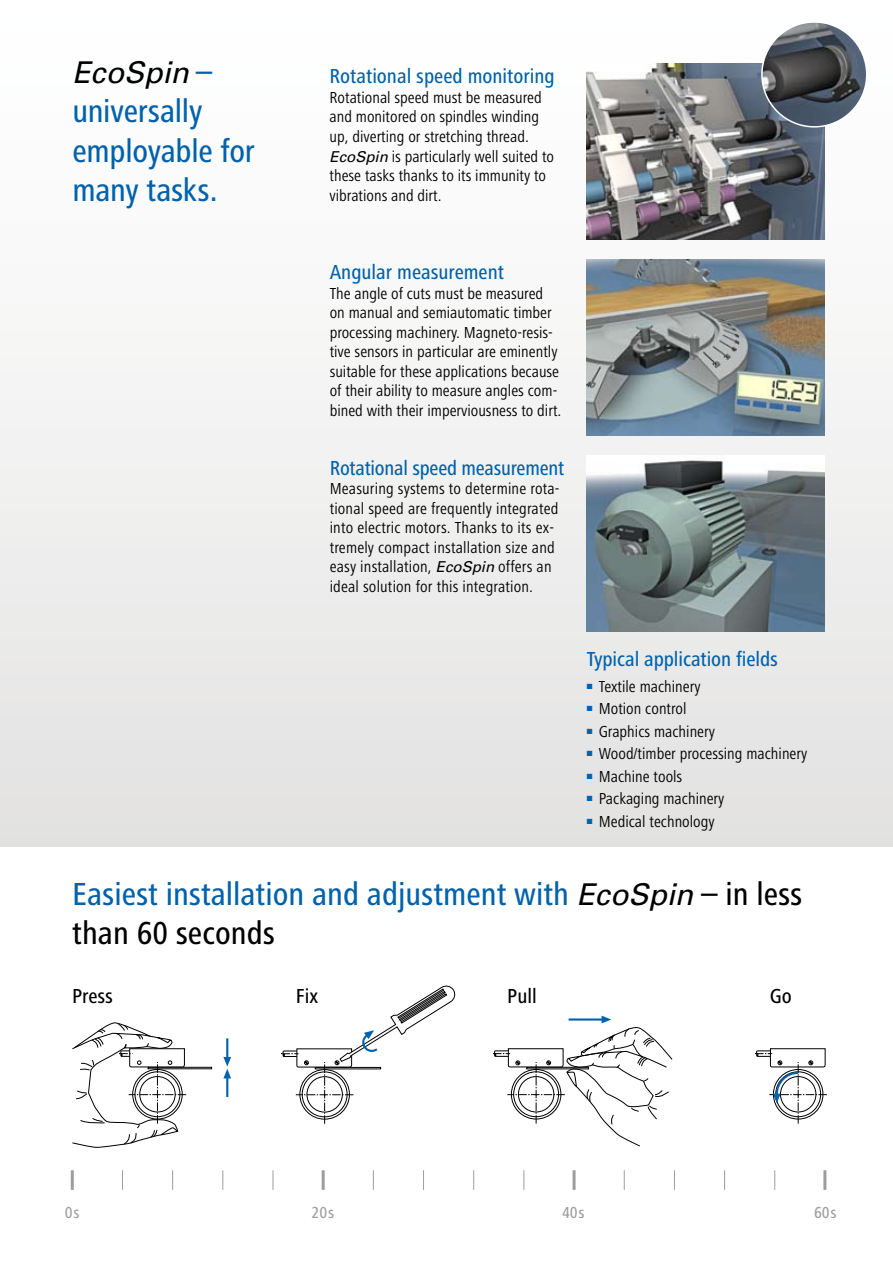
<style>
.page{position:relative;width:893px;height:1263px;background:#fff}
.page>*{position:absolute;margin:0;border:0;box-sizing:border-box;transform-origin:0 0}
.t1{font:500 condensed 33px/39.2px "Frutiger Next LT";color:#0062ac}
.t2{font:italic 30px "Univers";color:#000}
.t3{font:500 condensed 21px "Frutiger Next LT";letter-spacing:-.005em;color:#0062ac}
.t4{font:500 condensed 21px "Frutiger Next LT";color:#000}
.t5{font:condensed 16.5px/19.5px "Frutiger Next LT";color:#000}
.t6{font:500 condensed 16.5px "Frutiger Next LT";letter-spacing:.05em;color:#9c9d9f}
.s1{font-family:"Frutiger Next LT";font-weight:500;font-style:normal;font-stretch:condensed;font-size:33px;color:#0062ac}
.s2{font-family:"Univers";font-style:italic;font-stretch:normal;font-size:15px}
.s3{font-family:"Univers";font-weight:400;font-style:italic;font-stretch:normal;font-size:30px;color:#000}
.s4{color:#000}
</style>
<div class="page">
<div style="left:0;top:0;width:893px;height:846px;background:linear-gradient(to bottom,#fff,#e3e3e2)"></div>
<img style="left:587px;top:259px;width:238px;height:176px">
<img style="left:587px;top:64px;width:238px;height:176px">
<img style="left:587px;top:455px;width:238px;height:176px">
<div style="left:148px;top:1067px;width:64px;height:2px;border:1px solid #000"></div>
<svg style="left:72px;top:1022px;width:114px;height:126px"></svg>
<svg style="left:223px;top:1038px;width:8px;height:59px"></svg>
<svg style="left:282px;top:986px;width:173px;height:138px"></svg>
<svg style="left:493px;top:1016px;width:179px;height:130px"></svg>
<svg style="left:755px;top:1048px;width:72px;height:75px"></svg>
<img style="left:762px;top:22px;width:105px;height:105px;border-radius:50%">
<div style="left:761px;top:21px;width:106px;height:107px;border:2px solid #fff;border-radius:50%"></div>
<hr style="left:71px;top:1170px;width:3px;height:20px;background:#9c9d9f">
<svg style="left:122px;top:1170px;width:1px;height:20px"></svg>
<svg style="left:172px;top:1170px;width:1px;height:20px"></svg>
<svg style="left:223px;top:1170px;width:1px;height:20px"></svg>
<svg style="left:273px;top:1170px;width:1px;height:20px"></svg>
<hr style="left:322px;top:1170px;width:3px;height:20px;background:#9c9d9f">
<svg style="left:373px;top:1170px;width:1px;height:20px"></svg>
<svg style="left:423px;top:1170px;width:1px;height:20px"></svg>
<svg style="left:473px;top:1170px;width:1px;height:20px"></svg>
<svg style="left:524px;top:1170px;width:1px;height:20px"></svg>
<hr style="left:573px;top:1170px;width:3px;height:20px;background:#9c9d9f">
<svg style="left:624px;top:1170px;width:1px;height:20px"></svg>
<svg style="left:674px;top:1170px;width:1px;height:20px"></svg>
<svg style="left:724px;top:1170px;width:1px;height:20px"></svg>
<svg style="left:774px;top:1170px;width:1px;height:20px"></svg>
<hr style="left:823px;top:1170px;width:3px;height:20px;background:#9c9d9f">
<h2 class="t2" style="left:72px;top:54px;width:142px">EcoSpin <span class="s1">–</span></h2>
<h1 class="t1" style="left:72px;top:92px;width:184px">universally employable for many tasks.</h1>
<p class="t3" style="left:330px;top:65px;width:227px">Rotational speed monitoring</p>
<p class="t5" style="left:330px;top:88px;width:226px">Rotational speed must be measured and monitored on spindles winding up, diverting or stretching thread.<br><span class="s2">EcoSpin</span> is particularly well suited to these tasks thanks to its immunity to vibrations and dirt.</p>
<p class="t3" style="left:330px;top:260px;width:176px">Angular measurement</p>
<p class="t5" style="left:330px;top:283px;width:233px">The angle of cuts must be measured on manual and semiautomatic timber processing machinery. Magneto-resis&shy;tive sensors in particular are eminently suitable for these applications because of their ability to measure angles com&shy;bined with their imperviousness to dirt.</p>
<p class="t3" style="left:330px;top:456px;width:236px">Rotational speed measurement</p>
<p class="t5" style="left:330px;top:479px;width:231px">Measuring systems to determine rota&shy;tional speed are frequently integrated into electric motors. Thanks to its ex&shy;tremely compact installation size and easy installation, <span class="s2">EcoSpin</span> offers an ideal solution for this integration.</p>
<p class="t3" style="left:587px;top:647px;width:193px">Typical application fields</p>
<p class="t5" style="left:587px;top:676px;width:115px"><sup>■</sup> Textile machinery</p>
<p class="t5" style="left:587px;top:699px;width:101px"><sup>■</sup> Motion control</p>
<p class="t5" style="left:587px;top:721px;width:130px"><sup>■</sup> Graphics machinery</p>
<p class="t5" style="left:587px;top:744px;width:222px"><sup>■</sup> Wood/timber processing machinery</p>
<p class="t5" style="left:587px;top:766px;width:97px"><sup>■</sup> Machine tools</p>
<p class="t5" style="left:587px;top:789px;width:139px"><sup>■</sup> Packaging machinery</p>
<p class="t5" style="left:587px;top:811px;width:129px"><sup>■</sup> Medical technology</p>
<h1 class="t1" style="left:72px;top:874px;width:731px">Easiest installation and adjustment with <span class="s3">EcoSpin</span> <span class="s4">– in less than 60 seconds</span></h1>
<p class="t4" style="left:72px;top:984px;width:42px">Press</p>
<p class="t4" style="left:296px;top:984px;width:24px">Fix</p>
<p class="t4" style="left:507px;top:984px;width:31px">Pull</p>
<p class="t4" style="left:770px;top:984px;width:23px">Go</p>
<p class="t6" style="left:65px;top:1203px;width:16px">0s</p>
<p class="t6" style="left:312px;top:1203px;width:24px">20s</p>
<p class="t6" style="left:562px;top:1203px;width:24px">40s</p>
<p class="t6" style="left:814px;top:1203px;width:24px">60s</p>
</div>
